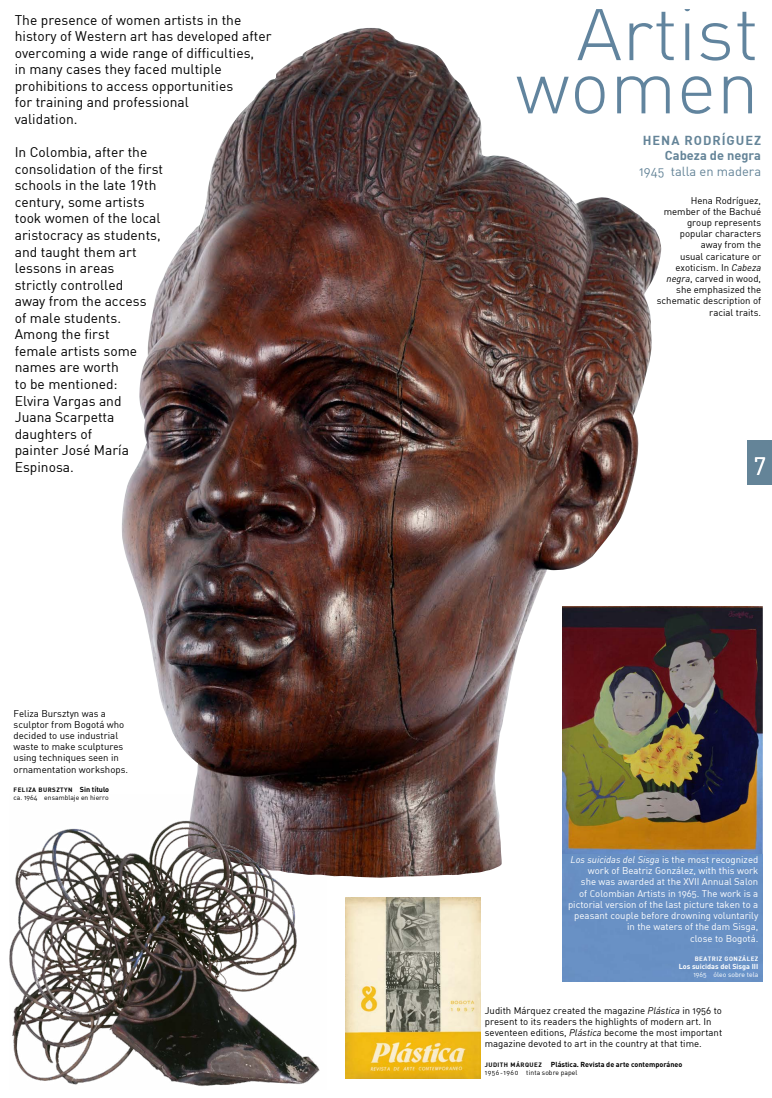
<style>
.page{position:relative;width:772px;height:1098px;background:#fff}
.page>*{position:absolute;margin:0;border:0;box-sizing:border-box;transform-origin:0 0}
.t1{font:76px "DIN Light Alternate";color:#61849e}
.t2{font:24.48px "DIN";color:#fff}
.t3{font:13.8px/16.6px "DIN";color:#000}
.t4{font:12.88px "DIN Regular Alternate";color:#648498}
.t5{font:12.8px/15.2px "DIN Bold";letter-spacing:.075em;color:#648498;text-align:right}
.t6{font:9.6px/11.2px "DIN Regular Alternate";color:#000}
.t7{font:9.6px/11.2px "DIN Regular Alternate";color:#fff;text-align:right}
.t8{font:italic 9.6px "DIN";color:#fff}
.t9{font:700 7.2px "DIN Pro";color:#000}
.t10{font:700 7.2px "DIN Pro";color:#fff}
.t11{font:6.8px "DIN Regular Alternate";color:#000}
.t12{font:6.8px "DIN Regular Alternate";color:#fff}
.t13{font:6.2px "DIN Bold";letter-spacing:.075em;color:#000}
.t14{font:6.2px "DIN Bold";letter-spacing:.075em;color:#fff}
.s1{font-family:"DIN Pro";font-weight:700;font-size:7.2px}
.s2{font-family:"DIN";font-style:italic}
.s3{font-family:"DIN Regular Alternate";font-style:normal}
</style>
<div class="page">
<img style="left:9px;top:28px;width:762px;height:1058px">
<div style="left:747px;top:440px;width:24px;height:44px;background:#648498"></div>
<div style="left:561px;top:855px;width:200px;height:126px;background:#6991c5"></div>
<p class="t3" style="left:15px;top:11px;width:258px">The presence of women artists in the history of Western art has developed after overcoming a wide range of difficulties,<br>in many cases they faced multiple prohibitions to access opportunities<br>for training and professional<br>validation.</p>
<p class="t3" style="left:15px;top:144px;width:150px">In Colombia, after the consolidation of the first schools in the late 19th century, some artists took women of the local aristocracy as students, and taught them art lessons in areas<br>strictly controlled<br>away from the access<br>of male students.<br>Among the first<br>female artists some names are worth<br>to be mentioned:<br>Elvira Vargas and<br>Juana Scarpetta daughters of<br>painter José María<br>Espinosa.</p>
<p class="t6" style="left:14px;top:707px;width:116px">Feliza Bursztyn was a sculptor from Bogotá who decided to use industrial waste to make sculptures using techniques seen in ornamentation workshops.</p>
<p class="t13" style="left:14px;top:785px;width:97px">FELIZA BURSZTYN <span class="s1">Sin título</span></p>
<p class="t11" style="left:14px;top:793px;width:96px">ca. 1964 ensamblaje en hierro</p>
<h1 class="t1" style="left:576px;top:-14px;width:184px">Artist</h1>
<h1 class="t1" style="left:515px;top:39px;width:245px">women</h1>
<p class="t5" style="left:642px;top:132px;width:120px">HENA RODRÍGUEZ<br>CABEZA DE NEGRA</p>
<p class="t4" style="left:638px;top:163px;width:123px">1945 talla en madera</p>
<p class="t6" style="left:656px;top:194px;width:106px;text-align:right">Hena Rodríguez, member of the Bachué group represents popular characters away from the<br>usual caricature or exoticism. In <span class="s2">Cabeza negra</span>, carved in wood, she emphasized the schematic description of racial traits.</p>
<h2 class="t2" style="left:753px;top:451px;width:14px">7</h2>
<p class="t8" style="left:570px;top:853px;width:189px">Los suicidas del Sisga <span class="s3">is the most recognized</span></p>
<p class="t7" style="left:567px;top:865px;width:192px">work of Beatriz González, with this work<br>she was awarded at the XVII Annual Salon<br>of Colombian Artists in 1965. The work is a pictorial version of the last picture taken to a peasant couple before drowning voluntarily in the waters of the dam Sisga,<br>close to Bogotá.</p>
<p class="t14" style="left:694px;top:954px;width:65px">BEATRIZ GONZÁLEZ</p>
<p class="t10" style="left:678px;top:961px;width:81px">Los suicidas del Sisga III</p>
<p class="t12" style="left:693px;top:970px;width:66px">1965 óleo sobre tela</p>
<p class="t6" style="left:484px;top:1004px;width:239px">Judith Márquez created the magazine <span class="s2">Plástica</span> in 1956 to present to its readers the highlights of modern art. In seventeen editions, <span class="s2">Plástica</span> become the most important magazine devoted to art in the country at that time.</p>
<p class="t13" style="left:484px;top:1060px;width:58px">JUDITH MÁRQUEZ</p>
<p class="t9" style="left:550px;top:1059px;width:133px">Plástica. Revista de arte contemporáneo</p>
<p class="t11" style="left:484px;top:1067px;width:94px">1956-1960 tinta sobre papel</p>
</div>
